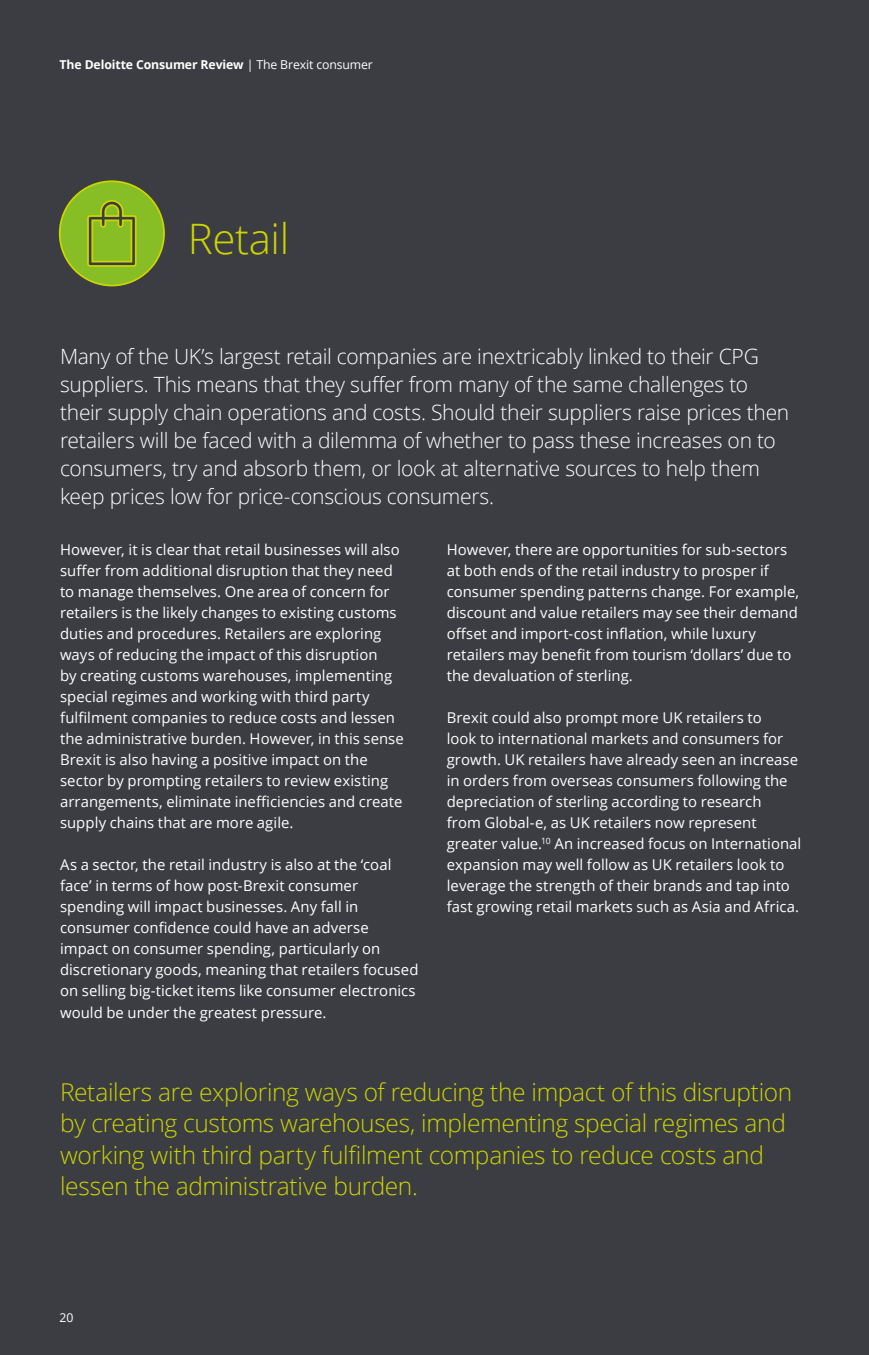
<style>
.page{position:relative;width:869px;height:1355px;background:#fff}
.page>*{position:absolute;margin:0;border:0;box-sizing:border-box;transform-origin:0 0}
.Story_heading_light{font:300 42px "Open Sans";letter-spacing:-.01em;color:#cdd500}
.Quote_pullout_small{font:300 24.5px/31.5px "Open Sans";letter-spacing:-.015em;color:#cdd500}
.Introduction__14_18p{font:300 21px/28px "Open Sans";letter-spacing:-.015em;color:#fff}
.Body_copy__8_5_12pt{font:14.88px/21px "Open Sans";letter-spacing:.005em;color:#fff}
.t1{font:700 12.25px "Open Sans";letter-spacing:-.01em;color:#fff}
.t2{font:12.25px "Open Sans";color:#fff}
.s1{font-weight:400}
</style>
<div class="page">
<div style="left:0;top:0;width:868px;height:1354px;background:#3b3d43"></div>
<svg style="left:58px;top:180px;width:107px;height:107px"></svg>
<p class="t1" style="left:60px;top:56px;width:315px">The Deloitte Consumer Review <span class="s1">| The Brexit consumer</span></p>
<p class="Story_heading_light" style="left:188px;top:210px;width:103px">Retail</p>
<p class="Introduction__14_18p" style="left:60px;top:342px;width:730px">Many of the UK’s largest retail companies are inextricably linked to their CPG suppliers. This means that they suffer from many of the same challenges to their supply chain operations and costs. Should their suppliers raise prices then retailers will be faced with a dilemma of whether to pass these increases on to consumers, try and absorb them, or look at alternative sources to help them keep prices low for price-conscious consumers.</p>
<p class="Body_copy__8_5_12pt" style="left:60px;top:539px;width:345px">However, it is clear that retail businesses will also suffer from additional disruption that they need to manage themselves. One area of concern for retailers is the likely changes to existing customs duties and procedures. Retailers are exploring ways of reducing the impact of this disruption<br>by creating customs warehouses, implementing special regimes and working with third party fulfilment companies to reduce costs and lessen the administrative burden. However, in this sense Brexit is also having a positive impact on the sector by prompting retailers to review existing arrangements, eliminate inefficiencies and create supply chains that are more agile.</p>
<p class="Body_copy__8_5_12pt" style="left:60px;top:854px;width:360px">As a sector, the retail industry is also at the ‘coal face’ in terms of how post-Brexit consumer spending will impact businesses. Any fall in consumer confidence could have an adverse impact on consumer spending, particularly on discretionary goods, meaning that retailers focused on selling big-ticket items like consumer electronics would be under the greatest pressure.</p>
<p class="Body_copy__8_5_12pt" style="left:446px;top:539px;width:353px">However, there are opportunities for sub-sectors at both ends of the retail industry to prosper if consumer spending patterns change. For example, discount and value retailers may see their demand offset and import-cost inflation, while luxury retailers may benefit from tourism ‘dollars’ due to the devaluation of sterling.</p>
<p class="Body_copy__8_5_12pt" style="left:446px;top:707px;width:356px">Brexit could also prompt more UK retailers to<br>look to international markets and consumers for growth. UK retailers have already seen an increase in orders from overseas consumers following the depreciation of sterling according to research<br>from Global-e, as UK retailers now represent greater value.<sup>10</sup> An increased focus on International expansion may well follow as UK retailers look to leverage the strength of their brands and tap into fast growing retail markets such as Asia and Africa.</p>
<p class="Quote_pullout_small" style="left:60px;top:1075px;width:733px">Retailers are exploring ways of reducing the impact of this disruption by creating customs warehouses, implementing special regimes and working with third party fulfilment companies to reduce costs and lessen the administrative burden.</p>
<p class="t2" style="left:60px;top:1309px;width:15px">20</p>
</div>
